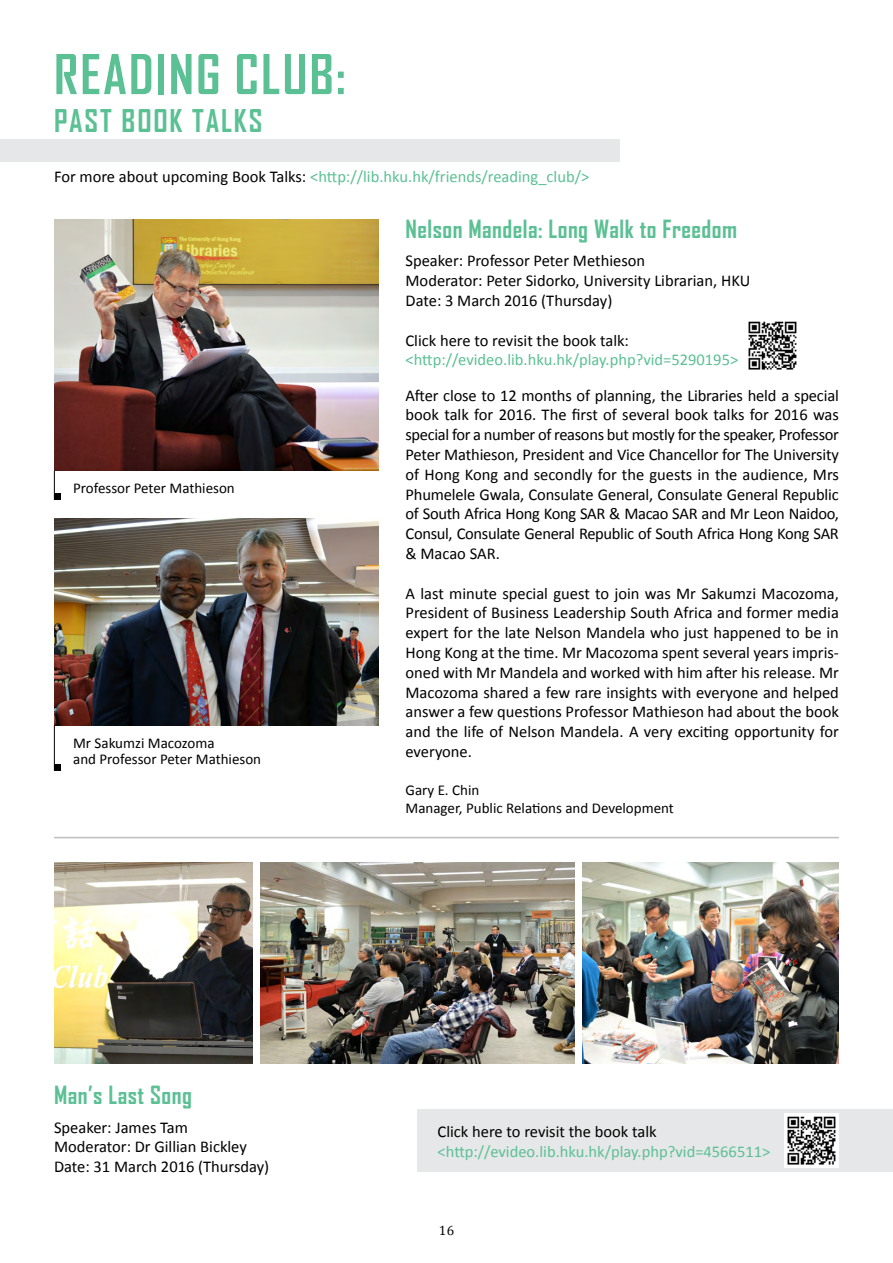
<style>
.page{position:relative;width:893px;height:1263px;background:#fff}
.page>*{position:absolute;margin:0;border:0;box-sizing:border-box;transform-origin:0 0}
.t1{font:700 52.5px "Agency FB";letter-spacing:.04em;color:#5bc094}
.t2{font:700 30px "Agency FB";letter-spacing:.06em;color:#5bc094}
.t3{font:700 24px "Agency FB";letter-spacing:.02em;color:#5bc094}
.t4{font:16.5px/19.8px "Calibri";color:#000}
.t5{font:16.5px/19.8px "Calibri";color:#5bc094}
.t6{font:15px/18px "Calibri";color:#000}
.t7{font:13.5px "Cambria";color:#000}
.s1{color:#000}
</style>
<div class="page">
<div style="left:1px;top:139px;width:619px;height:23px;background:#e6e7e8"></div>
<img style="left:54px;top:220px;width:324px;height:251px">
<img style="left:54px;top:519px;width:324px;height:206px">
<div style="left:418px;top:1109px;width:475px;height:63px;background:#e6e7e8"></div>
<img style="left:261px;top:862px;width:314px;height:202px">
<img style="left:54px;top:862px;width:198px;height:202px">
<img style="left:582px;top:862px;width:257px;height:202px">
<svg style="left:54px;top:471px;width:1px;height:22px"></svg>
<div style="left:54px;top:493px;width:7px;height:7px;background:#000"></div>
<hr style="left:54px;top:725px;width:1px;height:46px;background:#000">
<div style="left:54px;top:764px;width:7px;height:7px;background:#000"></div>
<hr style="left:54px;top:837px;width:785px;height:1px;background:#bcbec0">
<img style="left:785px;top:1114px;width:54px;height:54px">
<img style="left:748px;top:321px;width:49px;height:49px">
<h1 class="t1" style="left:54px;top:42px;width:293px">READING CLUB:</h1>
<h1 class="t2" style="left:54px;top:102px;width:210px">PAST BOOK TALKS</h1>
<p class="t5" style="left:54px;top:167px;width:537px"><span class="s1">For more about upcoming Book Talks:</span> &lt;http://lib.hku.hk/friends/reading_club/&gt;</p>
<p class="t6" style="left:73px;top:479px;width:163px">Professor Peter Mathieson</p>
<p class="t6" style="left:73px;top:734px;width:190px;line-height:16.5px">Mr Sakumzi Macozoma<br>and Professor Peter Mathieson</p>
<p class="t3" style="left:54px;top:1080px;width:139px">Man’s Last Song</p>
<p class="t4" style="left:54px;top:1117px;width:217px">Speaker: James Tam<br>Moderator: Dr Gillian Bickley<br>Date: 31 March 2016 (Thursday)</p>
<p class="t3" style="left:405px;top:214px;width:333px">Nelson Mandela: Long Walk to Freedom</p>
<p class="t4" style="left:405px;top:251px;width:346px">Speaker: Professor Peter Methieson<br>Moderator: Peter Sidorko, University Librarian, HKU<br>Date: 3 March 2016 (Thursday)</p>
<p class="t5" style="left:405px;top:330px;width:334px"><span class="s1">Click here to revisit the book talk: </span>&lt;http://evideo.lib.hku.hk/play.php?vid=5290195&gt;</p>
<p class="t4" style="left:405px;top:385px;width:435px;text-align:justify">After close to 12 months of planning, the Libraries held a special book talk for 2016. The first of several book talks for 2016 was special for a number of reasons but mostly for the speaker, Professor Peter Mathieson, President and Vice Chancellor for The University of Hong Kong and secondly for the guests in the audience, Mrs Phumelele Gwala, Consulate General, Consulate General Republic of South Africa Hong Kong SAR &amp; Macao SAR and Mr Leon Naidoo, Consul, Consulate General Republic of South Africa Hong Kong SAR &amp; Macao SAR.</p>
<p class="t4" style="left:405px;top:583px;width:435px;text-align:justify">A last minute special guest to join was Mr Sakumzi Macozoma, President of Business Leadership South Africa and former media expert for the late Nelson Mandela who just happened to be in Hong Kong at the time. Mr Macozoma spent several years impris&shy;oned with Mr Mandela and worked with him after his release. Mr Macozoma shared a few rare insights with everyone and helped answer a few questions Professor Mathieson had about the book and the life of Nelson Mandela. A very exciting opportunity for everyone.</p>
<p class="t6" style="left:405px;top:781px;width:270px">Gary E. Chin<br>Manager, Public Relations and Development</p>
<p class="t5" style="left:438px;top:1122px;width:334px"><span class="s1">Click here to revisit the book talk </span>&lt;http://evideo.lib.hku.hk/play.php?vid=4566511&gt;</p>
<p class="t7" style="left:439px;top:1223px;width:17px">16</p>
</div>
